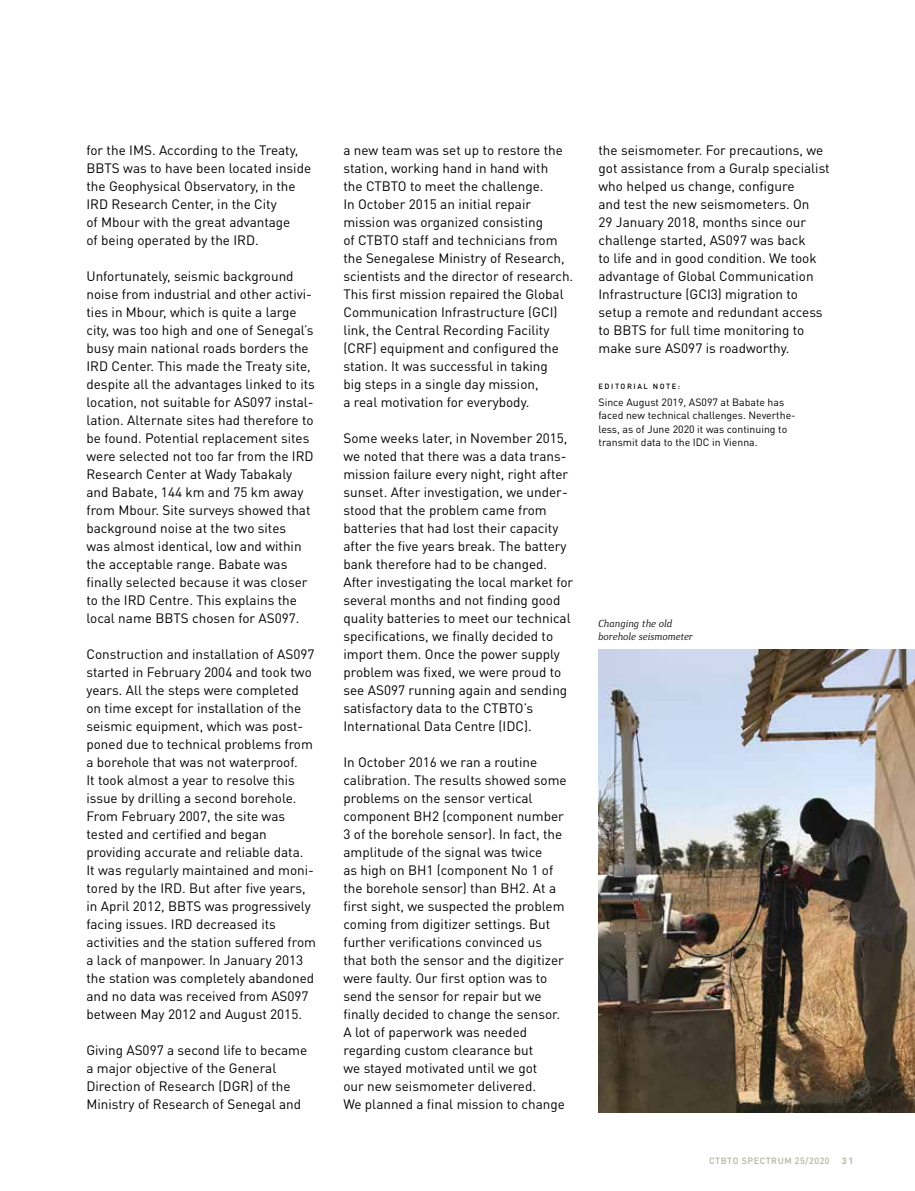
<style>
.page{position:relative;width:915px;height:1191px;background:#fff}
.page>*{position:absolute;margin:0;border:0;box-sizing:border-box;transform-origin:0 0}
.t1{font:13.5px/18px "DIN Pro";color:#000}
.t2{font:10.5px/13.5px "DIN Pro";color:#000}
.t3{font:italic 10.5px/13.5px "Foundry Form Serif";letter-spacing:.02em;color:#000}
.t4{font:500 9px "DIN Pro";letter-spacing:.06em;color:#b3b2a0}
.t5{font:700 9px "DIN Pro";color:#b3b2a0}
.t6{font:500 7.5px "DIN Pro";letter-spacing:.21em;color:#000}
</style>
<div class="page">
<img style="left:598px;top:650px;width:316px;height:462px">
<p class="t1" style="left:86px;top:141px;width:226px">for the IMS. According to the Treaty, BBTS was to have been located inside the Geophysical Observatory, in the IRD Research Center, in the City<br>of Mbour with the great advantage<br>of being operated by the IRD.</p>
<p class="t1" style="left:86px;top:267px;width:230px">Unfortunately, seismic background noise from industrial and other activi&shy;ties in Mbour, which is quite a large city, was too high and one of Senegal’s busy main national roads borders the IRD Center. This made the Treaty site, despite all the advantages linked to its location, not suitable for AS097 instal&shy;lation. Alternate sites had therefore to be found. Potential replacement sites were selected not too far from the IRD Research Center at Wady Tabakaly and Babate, 144 km and 75 km away from Mbour. Site surveys showed that background noise at the two sites<br>was almost identical, low and within the acceptable range. Babate was finally selected because it was closer to the IRD Centre. This explains the local name BBTS chosen for AS097.</p>
<p class="t1" style="left:86px;top:645px;width:231px">Construction and installation of AS097 started in February 2004 and took two years. All the steps were completed on time except for installation of the seismic equipment, which was post&shy;poned due to technical problems from a borehole that was not waterproof.<br>It took almost a year to resolve this issue by drilling a second borehole.<br>From February 2007, the site was tested and certified and began providing accurate and reliable data.<br>It was regularly maintained and moni&shy;tored by the IRD. But after five years, in April 2012, BBTS was progressively facing issues. IRD decreased its activities and the station suffered from a lack of manpower. In January 2013 the station was completely abandoned and no data was received from AS097 between May 2012 and August 2015.</p>
<p class="t1" style="left:86px;top:1041px;width:222px">Giving AS097 a second life to became a major objective of the General Direction of Research (DGR) of the Ministry of Research of Senegal and</p>
<p class="t1" style="left:343px;top:140px;width:231px">a new team was set up to restore the station, working hand in hand with<br>the CTBTO to meet the challenge.<br>In October 2015 an initial repair mission was organized consisting<br>of CTBTO staff and technicians from the Senegalese Ministry of Research, scientists and the director of research.<br>This first mission repaired the Global Communication Infrastructure (GCI) link, the Central Recording Facility (CRF) equipment and configured the station. It was successful in taking<br>big steps in a single day mission,<br>a real motivation for everybody.</p>
<p class="t1" style="left:343px;top:428px;width:231px">Some weeks later, in November 2015, we noted that there was a data trans&shy;mission failure every night, right after sunset. After investigation, we under&shy;stood that the problem came from batteries that had lost their capacity after the five years break. The battery bank therefore had to be changed.<br>After investigating the local market for several months and not finding good quality batteries to meet our technical specifications, we finally decided to import them. Once the power supply problem was fixed, we were proud to see AS097 running again and sending satisfactory data to the CTBTO’s International Data Centre (IDC).</p>
<p class="t1" style="left:343px;top:752px;width:225px">In October 2016 we ran a routine calibration. The results showed some problems on the sensor vertical component BH2 (component number 3 of the borehole sensor). In fact, the amplitude of the signal was twice<br>as high on BH1 (component No 1 of the borehole sensor) than BH2. At a first sight, we suspected the problem coming from digitizer settings. But further verifications convinced us that both the sensor and the digitizer were faulty. Our first option was to send the sensor for repair but we finally decided to change the sensor.<br>A lot of paperwork was needed regarding custom clearance but<br>we stayed motivated until we got<br>our new seismometer delivered.<br>We planned a final mission to change</p>
<p class="t1" style="left:598px;top:140px;width:233px">the seismometer. For precautions, we got assistance from a Guralp specialist who helped us change, configure<br>and test the new seismometers. On<br>29 January 2018, months since our challenge started, AS097 was back<br>to life and in good condition. We took advantage of Global Communication Infrastructure (GCI3) migration to setup a remote and redundant access to BBTS for full time monitoring to make sure AS097 is roadworthy.</p>
<p class="t6" style="left:598px;top:381px;width:83px">EDITORIAL NOTE:</p>
<p class="t2" style="left:598px;top:395px;width:199px">Since August 2019, AS097 at Babate has faced new technical challenges. Neverthe&shy;less, as of June 2020 it was continuing to transmit data to the IDC in Vienna.</p>
<p class="t3" style="left:598px;top:616px;width:96px">Changing the old borehole seismometer</p>
<p class="t4" style="left:709px;top:1154px;width:122px">CTBTO SPECTRUM 25/2020</p>
<p class="t5" style="left:841px;top:1154px;width:13px">31</p>
</div>
